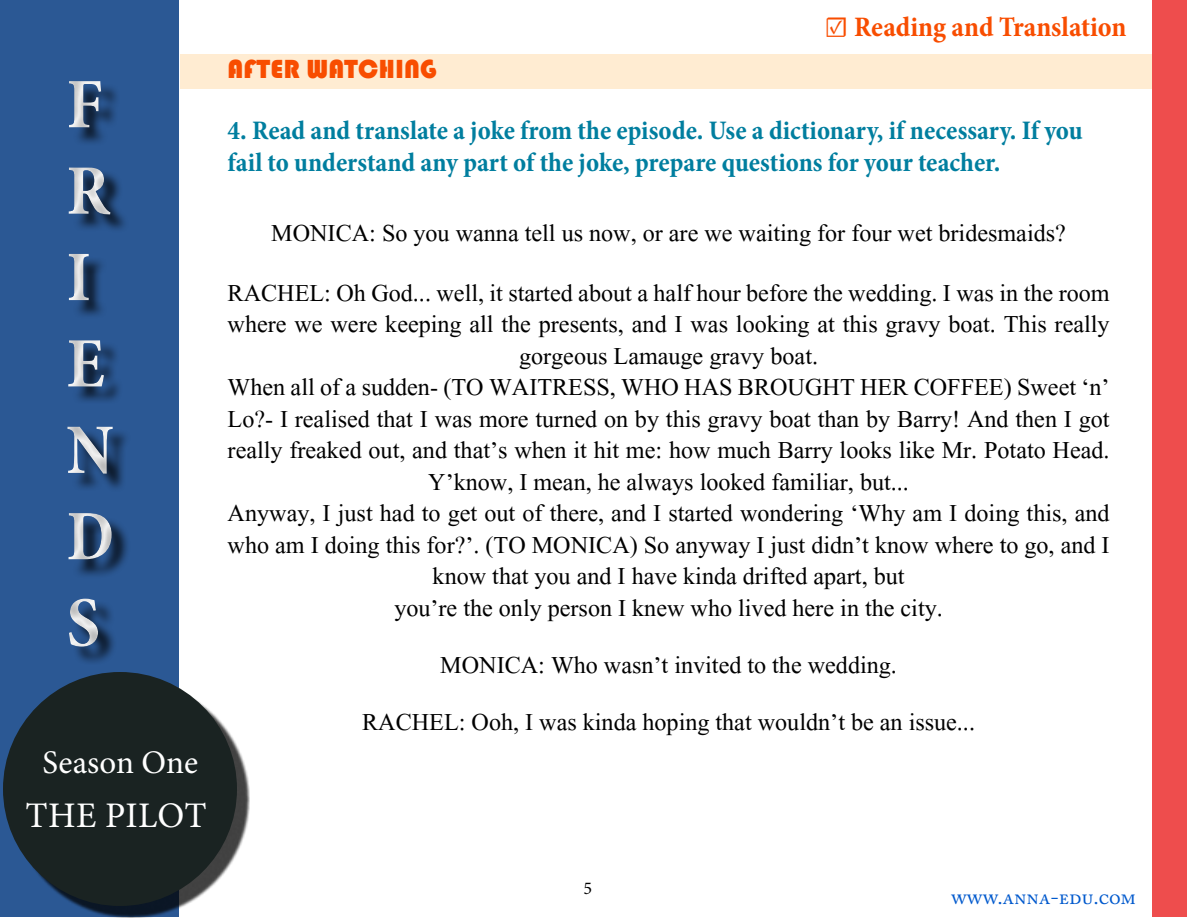
<style>
.page{position:relative;width:1188px;height:918px;background:#fff}
.page>*{position:absolute;margin:0;border:0;box-sizing:border-box;transform-origin:0 0}
.t1{font:700 condensed 72px/86.4px "Minion Pro";color:#eee}
.t2{font:36px "Minion Pro";letter-spacing:.005em;color:#fff}
.t3{font:33px "Minion Pro";color:#fff}
.t4{font:30px/31.5px "Aparajita";color:#000;text-align:center}
.t5{font:700 condensed 28.5px "Minion Pro";letter-spacing:-.005em;color:#f84d00}
.t6{font:700 condensed 27px/32.4px "Minion Pro";letter-spacing:-.005em;color:#007e9f}
.t7{font:27px "Bauhaus 93";color:#f84d00}
.t8{font:21px "Adobe Caslon Pro";color:#0059cd}
.t9{font:18px "Minion Pro";color:#000}
.s1{font-weight:500;font-stretch:normal}
</style>
<div class="page">
<div style="left:1px;top:1px;width:178px;height:916px;background:#2b5894"></div>
<div style="left:43px;top:55px;width:195px;height:628px;background:#fff;opacity:.75"></div>
<div style="left:11px;top:680px;width:239px;height:238px;background:#000;opacity:.75"></div>
<div style="left:3px;top:672px;width:234px;height:234px;background:#1a2322;border-radius:50%"></div>
<div style="left:1153px;top:1px;width:34px;height:916px;background:#ee4d4d"></div>
<div style="left:181px;top:55px;width:971px;height:34px;background:#ffecd2"></div>
<h1 class="t1" style="left:66px;top:61px;width:50px">F<br>R<br>I<br>E<br>N<br>D<br>S</h1>
<p class="t3" style="left:43px;top:740px;width:157px">Season One</p>
<p class="t2" style="left:26px;top:791px;width:183px">THE PILOT</p>
<p class="t7" style="left:228px;top:53px;width:211px">AFTER WATCHING</p>
<p class="t5" style="left:825px;top:7px;width:304px"><span class="s1">☑</span> Reading and Translation</p>
<p class="t6" style="left:228px;top:114px;width:857px">4. Read and translate a joke from the episode. Use a dictionary, if necessary. If you fail to understand any part of the joke, prepare questions for your teacher.</p>
<p class="t4" style="left:228px;top:206px;width:883px;line-height:60px">MONICA: So you wanna tell us now, or are we waiting for four wet bridesmaids?<br>RACHEL: Oh God... well, it started about a half hour before the wedding. I was in the room</p>
<p class="t4" style="left:228px;top:312px;width:884px">where we were keeping all the presents, and I was looking at this gravy boat. This really gorgeous Lamauge gravy boat.<br>When all of a sudden- (TO WAITRESS, WHO HAS BROUGHT HER COFFEE) Sweet ‘n’ Lo?- I realised that I was more turned on by this gravy boat than by Barry! And then I got really freaked out, and that’s when it hit me: how much Barry looks like Mr. Potato Head.<br>Y’know, I mean, he always looked familiar, but...<br>Anyway, I just had to get out of there, and I started wondering ‘Why am I doing this, and who am I doing this for?’. (TO MONICA) So anyway I just didn’t know where to go, and I know that you and I have kinda drifted apart, but<br>you’re the only person I knew who lived here in the city.</p>
<p class="t4" style="left:362px;top:639px;width:614px;line-height:57px">MONICA: Who wasn’t invited to the wedding.<br>RACHEL: Ooh, I was kinda hoping that wouldn’t be an issue...</p>
<p class="t9" style="left:584px;top:876px;width:10px">5</p>
<p class="t8" style="left:951px;top:885px;width:187px">www.anna-edu.com</p>
</div>
